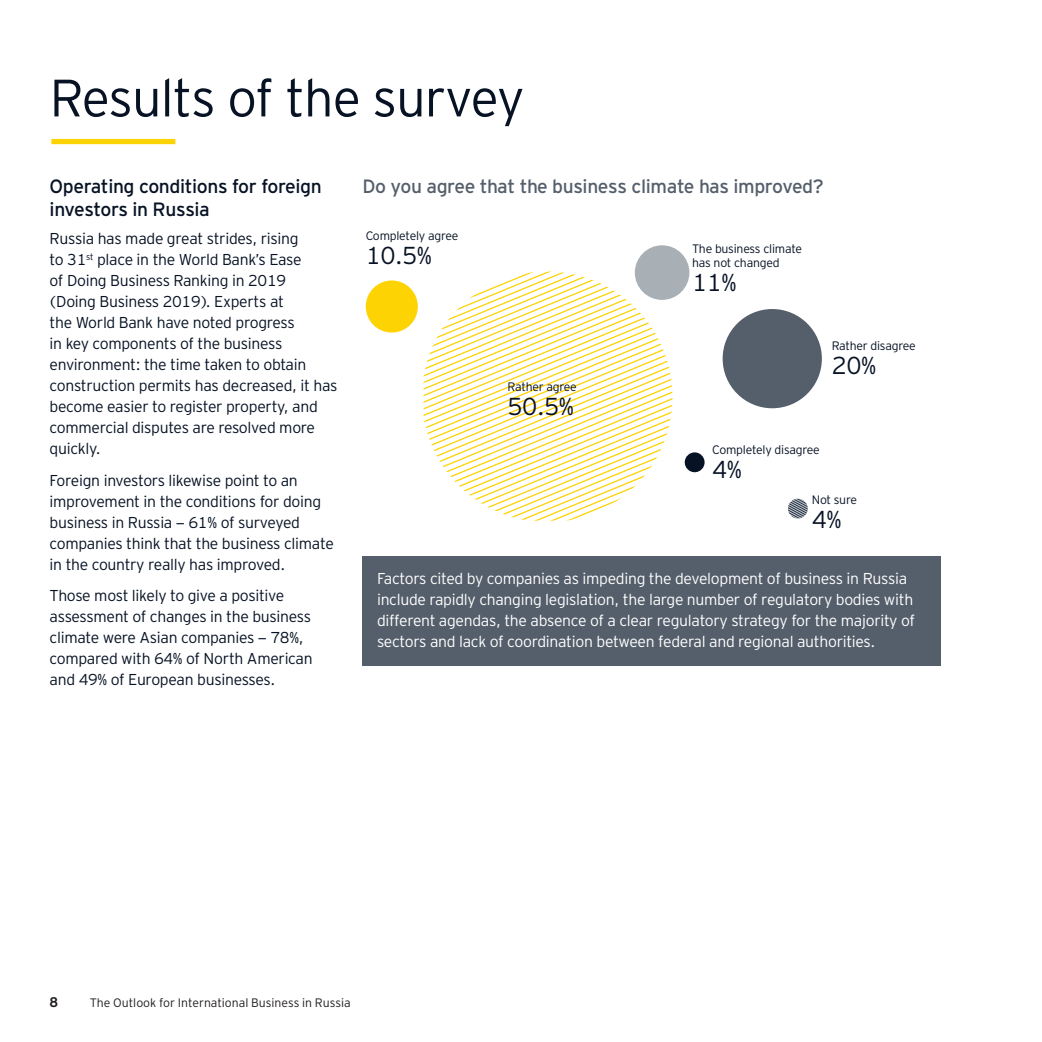
<style>
.page{position:relative;width:1042px;height:1042px;background:#fff}
.page>*{position:absolute;margin:0;border:0;box-sizing:border-box;transform-origin:0 0}
.t1{font:300 52.5px "EY Interstate";letter-spacing:-.02em;color:#071224}
.t2{font:300 24.5px "EY Interstate";letter-spacing:-.02em;color:#071224}
.t3{font:19.25px/22.8px "EY Interstate";letter-spacing:-.02em;color:#071224}
.t4{font:19.25px "EY Interstate";letter-spacing:-.02em;color:#545f6b}
.t5{font:300 15.75px/21px "EY Interstate";letter-spacing:-.02em;color:#071224}
.t6{font:300 15.75px/21px "EY Interstate";letter-spacing:-.02em;color:#fff}
.t7{font:700 14px "EY Interstate";color:#231f20}
.t8{font:300 12.25px/14px "EY Interstate";letter-spacing:-.02em;color:#071224}
.t9{font:300 12.25px "EY Interstate";color:#231f20}
</style>
<div class="page">
<svg style="left:423px;top:271px;width:249px;height:250px"></svg>
<div style="left:366px;top:280px;width:52px;height:53px;background:#fed304;border-radius:50%"></div>
<div style="left:635px;top:245px;width:54px;height:55px;background:#a8b0b6;border-radius:50%"></div>
<div style="left:722px;top:309px;width:100px;height:99px;background:#545f6b;border-radius:50%"></div>
<div style="left:685px;top:452px;width:19px;height:20px;background:#071224;border-radius:50%"></div>
<div style="left:362px;top:556px;width:579px;height:109px;background:#545f6b"></div>
<div style="left:51px;top:139px;width:124px;height:5px;background:#fed304"></div>
<svg style="left:788px;top:499px;width:20px;height:19px"></svg>
<h1 class="t1" style="left:50px;top:60px;width:476px">Results of the survey</h1>
<p class="t3" style="left:50px;top:173px;width:274px">Operating conditions for foreign investors in Russia</p>
<p class="t5" style="left:50px;top:227px;width:289px">Russia has made great strides, rising<br>to 31<sup>st</sup> place in the World Bank’s Ease<br>of Doing Business Ranking in 2019<br>(Doing Business 2019). Experts at<br>the World Bank have noted progress<br>in key components of the business environment: the time taken to obtain construction permits has decreased, it has become easier to register property, and commercial disputes are resolved more quickly.</p>
<p class="t5" style="left:50px;top:468px;width:286px">Foreign investors likewise point to an improvement in the conditions for doing business in Russia — 61% of surveyed companies think that the business climate in the country really has improved.</p>
<p class="t5" style="left:50px;top:584px;width:264px">Those most likely to give a positive assessment of changes in the business climate were Asian companies — 78%, compared with 64% of North American and 49% of European businesses.</p>
<p class="t4" style="left:362px;top:172px;width:463px">Do you agree that the business climate has improved?</p>
<p class="t8" style="left:366px;top:227px;width:94px">Completely agree</p>
<h2 class="t2" style="left:366px;top:238px;width:68px">10.5%</h2>
<p class="t8" style="left:692px;top:241px;width:111px">The business climate has not changed</p>
<h2 class="t2" style="left:692px;top:265px;width:46px">11%</h2>
<p class="t8" style="left:507px;top:379px;width:71px">Rather agree</p>
<h2 class="t2" style="left:507px;top:389px;width:68px">50.5%</h2>
<p class="t8" style="left:831px;top:337px;width:86px">Rather disagree</p>
<h2 class="t2" style="left:831px;top:348px;width:46px">20%</h2>
<p class="t8" style="left:712px;top:441px;width:109px">Completely disagree</p>
<h2 class="t2" style="left:712px;top:452px;width:31px">4%</h2>
<p class="t8" style="left:812px;top:492px;width:47px">Not sure</p>
<h2 class="t2" style="left:812px;top:502px;width:31px">4%</h2>
<p class="t6" style="left:377px;top:567px;width:539px">Factors cited by companies as impeding the development of business in Russia include rapidly changing legislation, the large number of regulatory bodies with different agendas, the absence of a clear regulatory strategy for the majority of sectors and lack of coordination between federal and regional authorities.</p>
<p class="t7" style="left:50px;top:992px;width:10px">8</p>
<p class="t9" style="left:90px;top:994px;width:262px">The Outlook for International Business in Russia</p>
</div>
